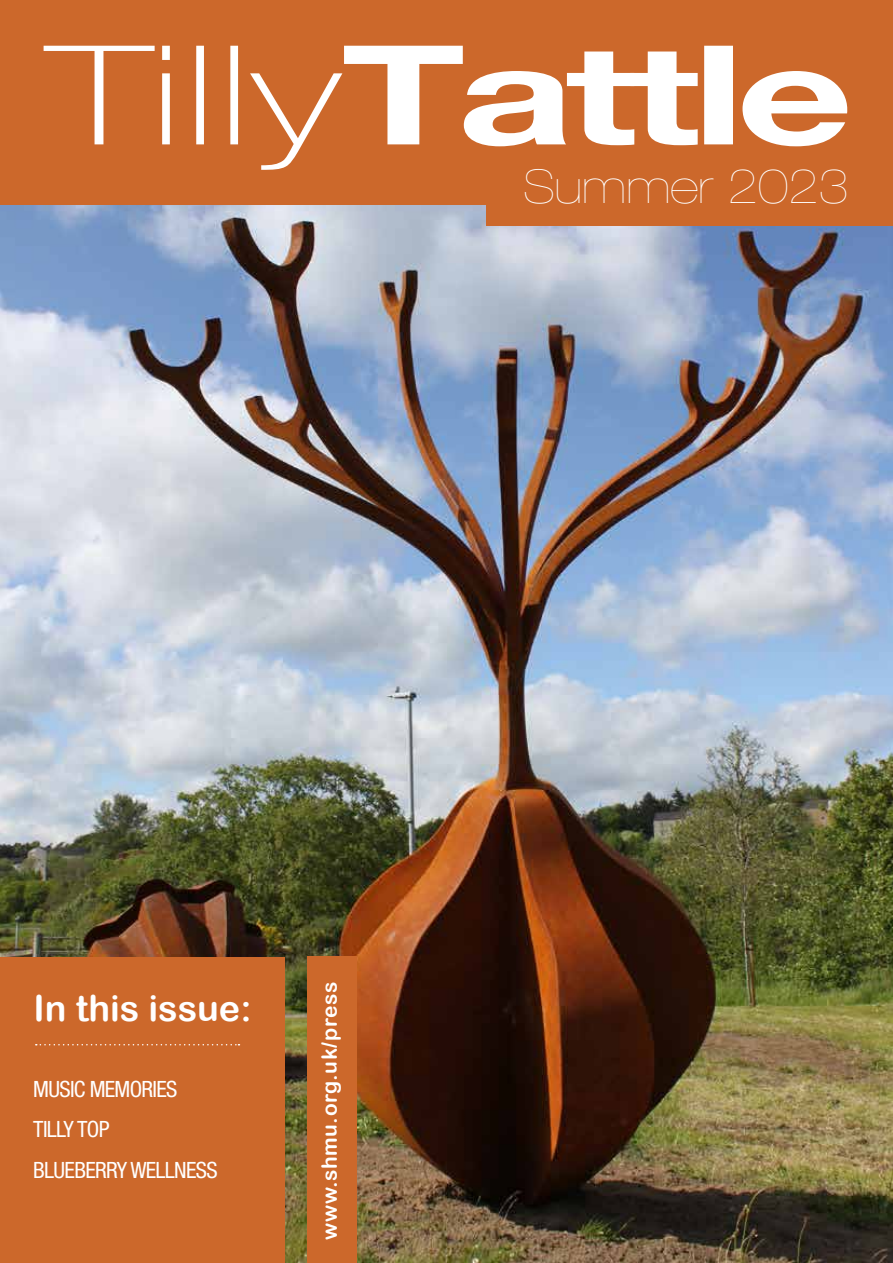
<style>
.page{position:relative;width:893px;height:1263px;background:#fff}
.page>*{position:absolute;margin:0;border:0;box-sizing:border-box;transform-origin:0 0}
.t1{font:200 expanded 46.65px "Helvetica Neue LT Pro";color:#fff}
.t2{font:36px "Arial Rounded MT Bold";color:#fff}
.t3{font:condensed 22.5px/40.5px "Helvetica Neue LT Pro";letter-spacing:-.03em;color:#fff}
.t4{font:21px "Arial Rounded MT Bold";letter-spacing:.03em;color:#fff}
</style>
<div class="page">
<img style="left:0;top:204px;width:893px;height:1059px">
<div style="left:0;top:957px;width:285px;height:306px;background:#cc682b"></div>
<div style="left:307px;top:957px;width:50px;height:306px;background:#cc682b"></div>
<div style="left:0;top:0;width:893px;height:204px;background:#cc682b"></div>
<div style="left:486px;top:186px;width:407px;height:39px;background:#cc682b"></div>
<svg style="left:44px;top:46px;width:804px;height:124px"></svg>
<svg style="left:36px;top:1044px;width:203px;height:1px"></svg>
<h1 class="t1" style="left:523px;top:159px;width:327px">Summer 2023</h1>
<h2 class="t2" style="left:34px;top:987px;width:219px">In this issue:</h2>
<p class="t3" style="left:33px;top:1068px;width:186px">MUSIC MEMORIES<br>TILLY TOP<br>BLUEBERRY WELLNESS</p>
<p class="t4" style="left:317px;top:1239px;width:260px;rotate:-90deg">www.shmu.org.uk/press</p>
</div>
